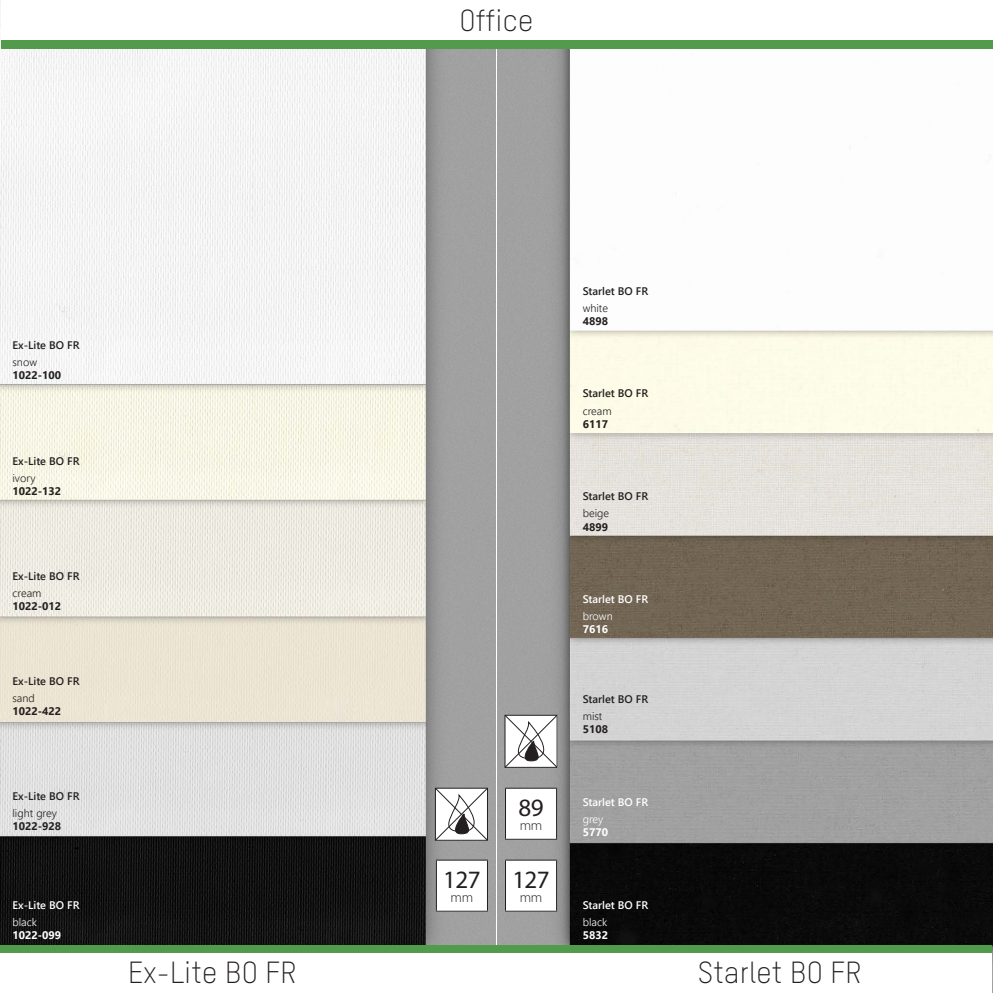
<style>
.page{position:relative;width:993px;height:993px;background:#fff}
.page>*{position:absolute;margin:0;border:0;box-sizing:border-box;transform-origin:0 0}
.t1{font:300 30px "TSTARPRO";color:#231f20}
.t2{font:25px "Myriad Pro";letter-spacing:-.025em;color:#231f20}
.t3{font:300 14px "Myriad Pro";color:#231f20}
.t4{font:600 11px "Segoe UI";color:#231f20}
.t5{font:700 11px "Segoe UI";color:#231f20}
.t6{font:300 11px "Segoe UI";color:#231f20}
.t7{font:600 11px "Segoe UI";color:#fff}
.t8{font:700 11px "Segoe UI";color:#fff}
.t9{font:300 11px "Segoe UI";color:#fff}
</style>
<div class="page">
<img style="left:0;top:0;width:992px;height:953px">
<div style="left:505px;top:859px;width:51px;height:51px;background:#fff"></div>
<hr style="left:505px;top:859px;width:52px;height:1px;background:#231f20">
<hr style="left:505px;top:860px;width:1px;height:50px;background:#231f20">
<hr style="left:556px;top:860px;width:1px;height:50px;background:#231f20">
<hr style="left:505px;top:910px;width:52px;height:1px;background:#231f20">
<div style="left:436px;top:859px;width:51px;height:51px;background:#fff"></div>
<hr style="left:436px;top:859px;width:52px;height:1px;background:#231f20">
<hr style="left:436px;top:860px;width:1px;height:50px;background:#231f20">
<hr style="left:487px;top:860px;width:1px;height:50px;background:#231f20">
<hr style="left:436px;top:910px;width:52px;height:1px;background:#231f20">
<div style="left:505px;top:788px;width:51px;height:51px;background:#fff"></div>
<hr style="left:505px;top:787px;width:52px;height:1px;background:#231f20">
<hr style="left:505px;top:788px;width:1px;height:50px;background:#231f20">
<hr style="left:556px;top:788px;width:1px;height:50px;background:#231f20">
<hr style="left:505px;top:838px;width:52px;height:1px;background:#231f20">
<svg style="left:506px;top:716px;width:49px;height:49px"></svg>
<svg style="left:437px;top:789px;width:49px;height:49px"></svg>
<div style="left:435px;top:787px;width:53px;height:53px;border:1px solid #231f20"></div>
<hr style="left:496px;top:46px;width:1px;height:899px;background:#fff">
<div style="left:0;top:944px;width:991px;height:9px;background:#529a4c"></div>
<div style="left:1px;top:40px;width:991px;height:8px;background:#529a4c"></div>
<div style="left:1px;top:0;width:991px;height:40px;background:#fff"></div>
<h1 class="t1" style="left:459px;top:3px;width:75px">Office</h1>
<p class="t4" style="left:13px;top:334px;width:69px">Ex-Lite BO FR</p>
<p class="t6" style="left:13px;top:351px;width:26px">snow</p>
<p class="t5" style="left:13px;top:364px;width:50px">1022-100</p>
<p class="t4" style="left:13px;top:450px;width:69px">Ex-Lite BO FR</p>
<p class="t6" style="left:13px;top:467px;width:25px">ivory</p>
<p class="t5" style="left:13px;top:480px;width:50px">1022-132</p>
<p class="t4" style="left:13px;top:565px;width:69px">Ex-Lite BO FR</p>
<p class="t6" style="left:13px;top:582px;width:30px">cream</p>
<p class="t5" style="left:13px;top:595px;width:50px">1022-012</p>
<p class="t4" style="left:13px;top:670px;width:69px">Ex-Lite BO FR</p>
<p class="t6" style="left:13px;top:687px;width:24px">sand</p>
<p class="t5" style="left:13px;top:700px;width:50px">1022-422</p>
<p class="t4" style="left:13px;top:785px;width:69px">Ex-Lite BO FR</p>
<p class="t6" style="left:13px;top:802px;width:46px">light grey</p>
<p class="t5" style="left:13px;top:815px;width:50px">1022-928</p>
<p class="t7" style="left:13px;top:894px;width:69px">Ex-Lite BO FR</p>
<p class="t9" style="left:13px;top:911px;width:26px">black</p>
<p class="t8" style="left:13px;top:924px;width:50px">1022-099</p>
<p class="t4" style="left:582px;top:280px;width:67px">Starlet BO FR</p>
<p class="t6" style="left:582px;top:297px;width:27px">white</p>
<p class="t5" style="left:582px;top:310px;width:27px">4898</p>
<p class="t4" style="left:582px;top:383px;width:67px">Starlet BO FR</p>
<p class="t6" style="left:582px;top:400px;width:30px">cream</p>
<p class="t5" style="left:582px;top:413px;width:27px">6117</p>
<p class="t4" style="left:582px;top:486px;width:67px">Starlet BO FR</p>
<p class="t6" style="left:582px;top:503px;width:28px">beige</p>
<p class="t5" style="left:582px;top:516px;width:27px">4899</p>
<p class="t7" style="left:582px;top:588px;width:67px">Starlet BO FR</p>
<p class="t9" style="left:582px;top:605px;width:31px">brown</p>
<p class="t8" style="left:582px;top:618px;width:27px">7616</p>
<h2 class="t2" style="left:443px;top:863px;width:39px">127</h2>
<p class="t3" style="left:450px;top:889px;width:24px">mm</p>
<h2 class="t2" style="left:518px;top:792px;width:27px">89</h2>
<p class="t3" style="left:519px;top:817px;width:24px">mm</p>
<h2 class="t2" style="left:512px;top:863px;width:39px">127</h2>
<p class="t3" style="left:519px;top:889px;width:24px">mm</p>
<p class="t4" style="left:582px;top:688px;width:67px">Starlet BO FR</p>
<p class="t6" style="left:582px;top:705px;width:21px">mist</p>
<p class="t5" style="left:582px;top:718px;width:27px">5108</p>
<p class="t7" style="left:582px;top:791px;width:67px">Starlet BO FR</p>
<p class="t9" style="left:582px;top:808px;width:22px">grey</p>
<p class="t8" style="left:582px;top:821px;width:27px">5770</p>
<p class="t7" style="left:582px;top:894px;width:67px">Starlet BO FR</p>
<p class="t9" style="left:582px;top:911px;width:26px">black</p>
<p class="t8" style="left:582px;top:924px;width:27px">5832</p>
<h1 class="t1" style="left:128px;top:954px;width:170px">Ex-Lite BO FR</h1>
<h1 class="t1" style="left:697px;top:954px;width:165px">Starlet BO FR</h1>
</div>
